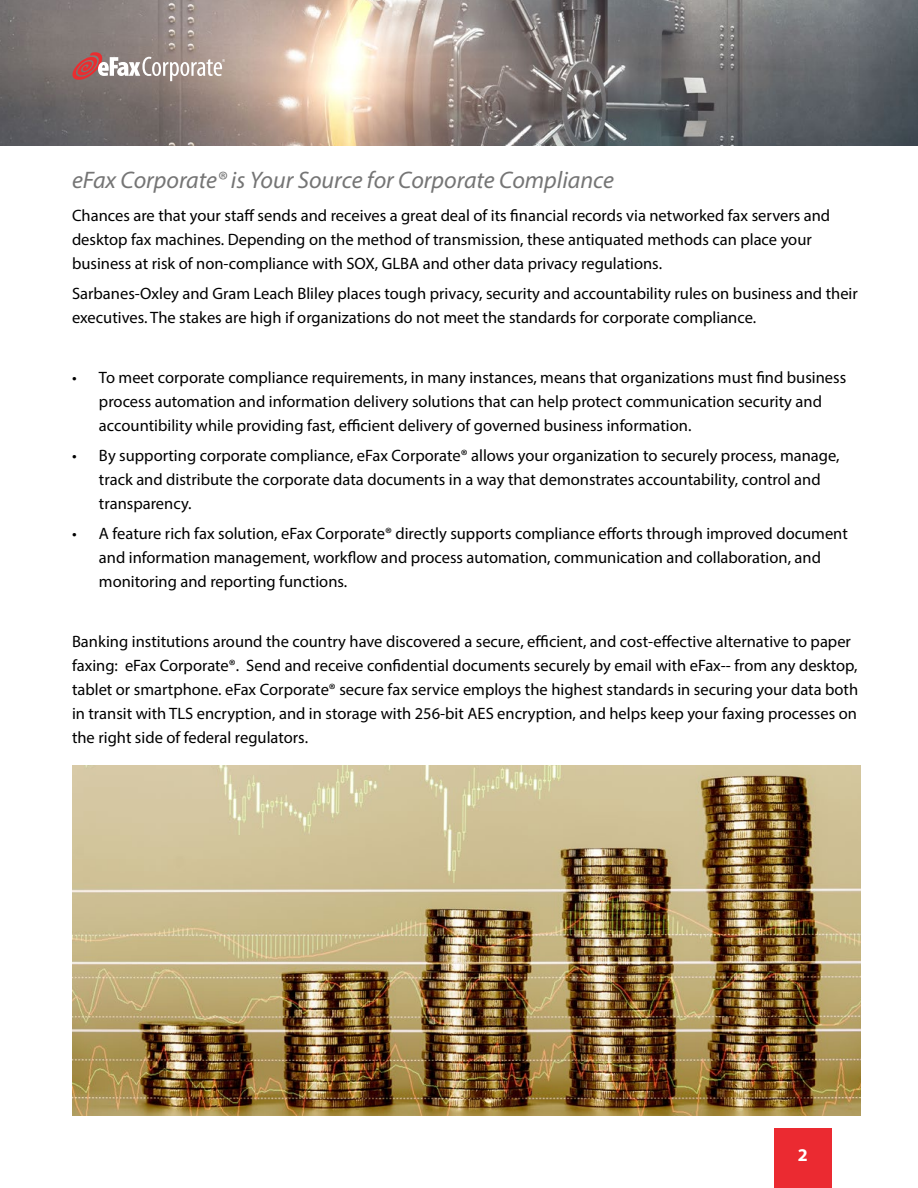
<style>
.page{position:relative;width:918px;height:1188px;background:#fff}
.page>*{position:absolute;margin:0;border:0;box-sizing:border-box;transform-origin:0 0}
.t1{font:italic 24px "Myriad Pro";color:#757575}
.t2{font:700 18px "Myriad Pro";color:#fff}
.t3{font:16.5px/24px "Myriad Pro";color:#000}
</style>
<div class="page">
<div style="left:774px;top:1128px;width:58px;height:60px;background:#eb2a31"></div>
<img style="left:0;top:0;width:918px;height:146px">
<svg style="left:72px;top:51px;width:153px;height:30px"></svg>
<img style="left:72px;top:765px;width:789px;height:351px">
<h1 class="t1" style="left:72px;top:165px;width:544px">eFax Corporate® is Your Source for Corporate Compliance</h1>
<p class="t3" style="left:72px;top:203px;width:760px">Chances are that your staff sends and receives a great deal of its financial records via networked fax servers and desktop fax machines. Depending on the method of transmission, these antiquated methods can place your business at risk of non-compliance with SOX, GLBA and other data privacy regulations.</p>
<p class="t3" style="left:72px;top:281px;width:787px">Sarbanes-Oxley and Gram Leach Bliley places tough privacy, security and accountability rules on business and their executives. The stakes are high if organizations do not meet the standards for corporate compliance.</p>
<p class="t3" style="left:99px;top:365px;width:749px;text-indent:-27px">• To meet corporate compliance requirements, in many instances, means that organizations must find business process automation and information delivery solutions that can help protect communication security and accountibility while providing fast, efficient delivery of governed business information.</p>
<p class="t3" style="left:99px;top:443px;width:742px;text-indent:-27px">• By supporting corporate compliance, eFax Corporate® allows your organization to securely process, manage, track and distribute the corporate data documents in a way that demonstrates accountability, control and transparency.</p>
<p class="t3" style="left:99px;top:521px;width:750px;text-indent:-27px">• A feature rich fax solution, eFax Corporate® directly supports compliance efforts through improved document and information management, workflow and process automation, communication and collaboration, and monitoring and reporting functions.</p>
<p class="t3" style="left:72px;top:629px;width:788px">Banking institutions around the country have discovered a secure, efficient, and cost-effective alternative to paper faxing: eFax Corporate®. Send and receive confidential documents securely by email with eFax-- from any desktop, tablet or smartphone. eFax Corporate® secure fax service employs the highest standards in securing your data both in transit with TLS encryption, and in storage with 256-bit AES encryption, and helps keep your faxing processes on the right side of federal regulators.</p>
<p class="t2" style="left:798px;top:1143px;width:11px">2</p>
</div>
